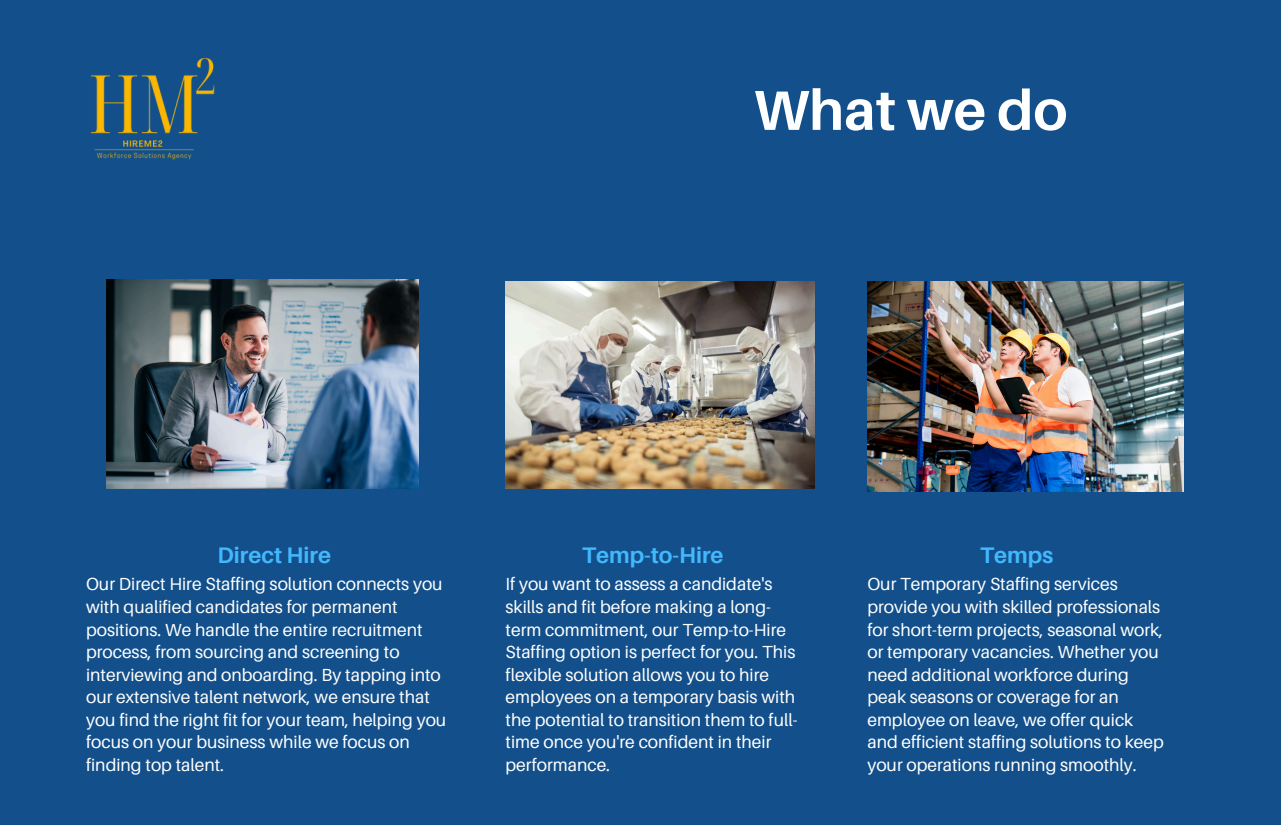
<style>
.page{position:relative;width:1281px;height:825px;background:#fff}
.page>*{position:absolute;margin:0;border:0;box-sizing:border-box;transform-origin:0 0}
.t1{font:700 56.25px "Aileron";color:#fff}
.t2{font:700 22.5px "Aileron";color:#42b8fd}
.t3{font:17.5px/22.5px "Aileron";color:#fff}
</style>
<div class="page">
<div style="left:0;top:0;width:1281px;height:824px;background:#13508b"></div>
<img style="left:106px;top:279px;width:312px;height:209px">
<img style="left:505px;top:281px;width:309px;height:207px">
<img style="left:867px;top:281px;width:316px;height:210px">
<img style="left:90px;top:57px;width:125px;height:103px">
<p class="t1" style="left:753px;top:75px;width:315px">What we do</p>
<h1 class="t2" style="left:217px;top:541px;width:115px">Direct Hire</h1>
<p class="t3" style="left:86px;top:572px;width:362px">Our Direct Hire Staffing solution connects you with qualified candidates for permanent positions. We handle the entire recruitment process, from sourcing and screening to interviewing and onboarding. By tapping into our extensive talent network, we ensure that you find the right fit for your team, helping you focus on your business while we focus on finding top talent.</p>
<p class="t2" style="left:582px;top:541px;width:143px">Temp-to-Hire</p>
<p class="t3" style="left:505px;top:572px;width:293px">If you want to assess a candidate's skills and fit before making a long&shy;term commitment, our Temp-to-Hire Staffing option is perfect for you. This flexible solution allows you to hire employees on a temporary basis with the potential to transition them to full&shy;time once you're confident in their performance.</p>
<h2 class="t2" style="left:980px;top:541px;width:75px">Temps</h2>
<p class="t3" style="left:867px;top:572px;width:298px">Our Temporary Staffing services provide you with skilled professionals for short-term projects, seasonal work, or temporary vacancies. Whether you need additional workforce during peak seasons or coverage for an employee on leave, we offer quick and efficient staffing solutions to keep your operations running smoothly.</p>
</div>
